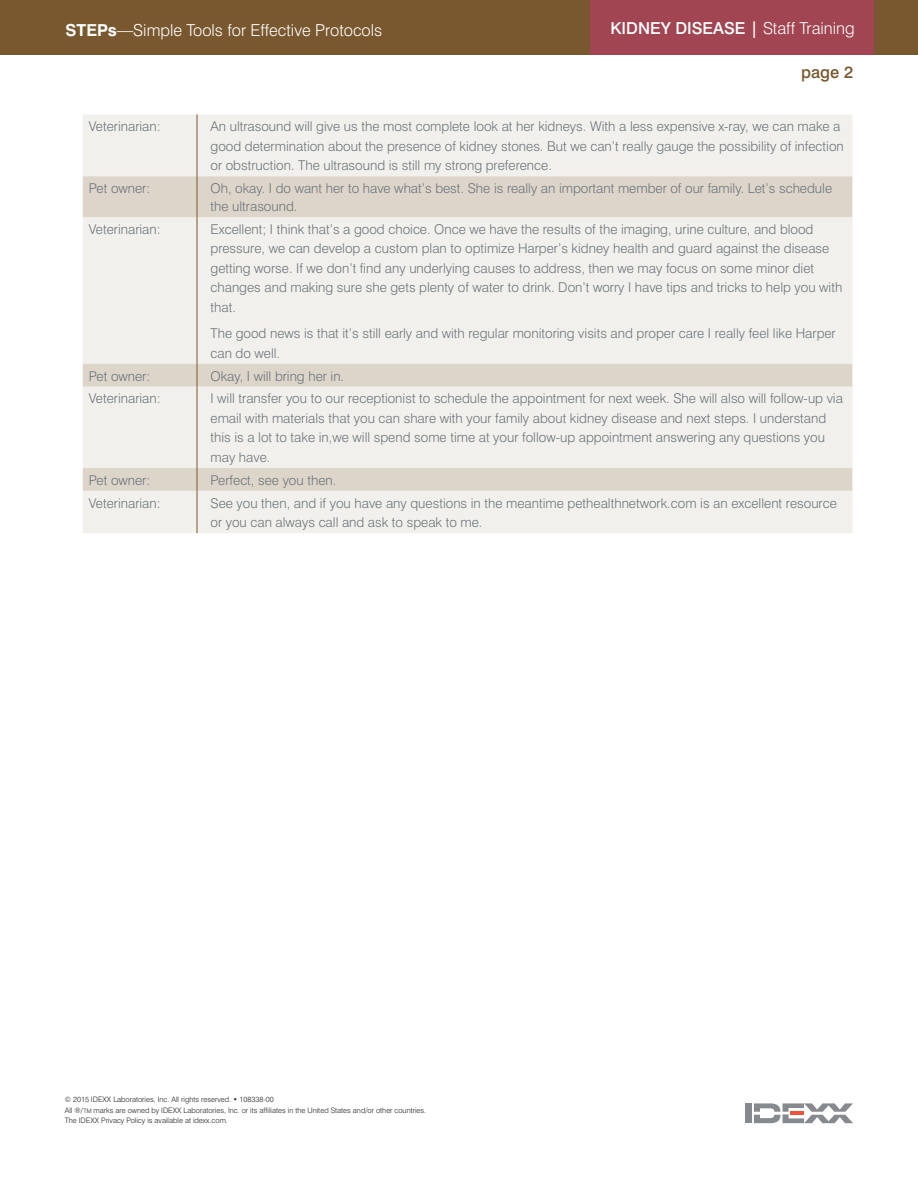
<style>
.page{position:relative;width:918px;height:1188px;background:#fff}
.page>*{position:absolute;margin:0;border:0;box-sizing:border-box;transform-origin:0 0}
.t1{font:300 16.5px "Swiss 721 BT";color:#fff}
.t2{font:500 16.5px "Swiss 721 BT";color:#fff}
.t3{font:500 16.5px "Swiss 721 BT";letter-spacing:-.065em;color:#fff}
.t4{font:500 16.5px "Swiss 721 BT";color:#79572f}
.t5{font:300 13.5px/19.5px "Swiss 721 BT";color:#6a747b}
.t6{font:300 7.5px/10.5px "Swiss 721 BT";color:#231f20}
.s1{font-weight:700}
.s2{font-weight:300}
.s3{font-size:6px}
</style>
<div class="page">
<div style="left:83px;top:114px;width:769px;height:419px;background:#f2f0ec"></div>
<svg style="left:83px;top:176px;width:769px;height:315px;background:#ece8e2"></svg>
<hr style="left:197px;top:114px;width:1px;height:62px;background:#79572f">
<hr style="left:197px;top:217px;width:1px;height:147px;background:#79572f">
<hr style="left:197px;top:387px;width:1px;height:81px;background:#79572f">
<hr style="left:197px;top:491px;width:1px;height:42px;background:#79572f">
<hr style="left:197px;top:176px;width:1px;height:41px;background:#79572f">
<svg style="left:197px;top:364px;width:1px;height:23px"></svg>
<svg style="left:197px;top:468px;width:1px;height:23px"></svg>
<div style="left:0;top:0;width:918px;height:55px;background:#79572f"></div>
<div style="left:745px;top:1103px;width:6px;height:20px;background:#868a8e"></div>
<svg style="left:754px;top:1103px;width:99px;height:20px"></svg>
<div style="left:591px;top:0;width:283px;height:55px;background:#a14552"></div>
<p class="t1" style="left:66px;top:20px;width:318px"><span class="s1">STEPs</span>—Simple Tools for Effective Protocols</p>
<p class="t2" style="left:611px;top:19px;width:246px">KIDNEY DISEASE | <span class="s2">Staff Training</span></p>
<p class="t3" style="left:628px;top:18px;width:123px">KIDNEY DISEASE</p>
<p class="t4" style="left:801px;top:62px;width:53px">page 2</p>
<p class="t5" style="left:89px;top:117px;width:73px">Veterinarian:</p>
<p class="t5" style="left:211px;top:117px;width:635px">An ultrasound will give us the most complete look at her kidneys. With a less expensive x-ray, we can make a good determination about the presence of kidney stones. But we can’t really gauge the possibility of infection or obstruction. The ultrasound is still my strong preference.</p>
<p class="t5" style="left:89px;top:178px;width:63px">Pet owner:</p>
<p class="t5" style="left:211px;top:179px;width:623px;line-height:18px">Oh, okay. I do want her to have what’s best. She is really an important member of our family. Let’s schedule the ultrasound.</p>
<p class="t5" style="left:89px;top:219px;width:73px">Veterinarian:</p>
<p class="t5" style="left:211px;top:219px;width:633px">Excellent; I think that’s a good choice. Once we have the results of the imaging, urine culture, and blood pressure, we can develop a custom plan to optimize Harper’s kidney health and guard against the disease getting worse. If we don’t find any underlying causes to address, then we may focus on some minor diet changes and making sure she gets plenty of water to drink. Don’t worry I have tips and tricks to help you with that.</p>
<p class="t5" style="left:211px;top:324px;width:627px">The good news is that it’s still early and with regular monitoring visits and proper care I really feel like Harper can do well.</p>
<p class="t5" style="left:89px;top:366px;width:63px">Pet owner:</p>
<p class="t5" style="left:211px;top:366px;width:135px">Okay, I will bring her in.</p>
<p class="t5" style="left:89px;top:389px;width:73px">Veterinarian:</p>
<p class="t5" style="left:211px;top:389px;width:634px">I will transfer you to our receptionist to schedule the appointment for next week. She will also will follow-up via email with materials that you can share with your family about kidney disease and next steps. I understand this is a lot to take in,we will spend some time at your follow-up appointment answering any questions you may have.</p>
<p class="t5" style="left:89px;top:470px;width:63px">Pet owner:</p>
<p class="t5" style="left:211px;top:470px;width:127px">Perfect, see you then.</p>
<p class="t5" style="left:89px;top:493px;width:73px">Veterinarian:</p>
<p class="t5" style="left:211px;top:493px;width:628px">See you then, and if you have any questions in the meantime pethealthnetwork.com is an excellent resource or you can always call and ask to speak to me.</p>
<p class="t6" style="left:65px;top:1094px;width:363px">© 2015 IDEXX Laboratories, Inc. All rights reserved. • 108338-00<br>All ®/<span class="s3">TM</span> marks are owned by IDEXX Laboratories, Inc. or its affiliates in the United States and/or other countries.<br>The IDEXX Privacy Policy is available at idexx.com.</p>
</div>
